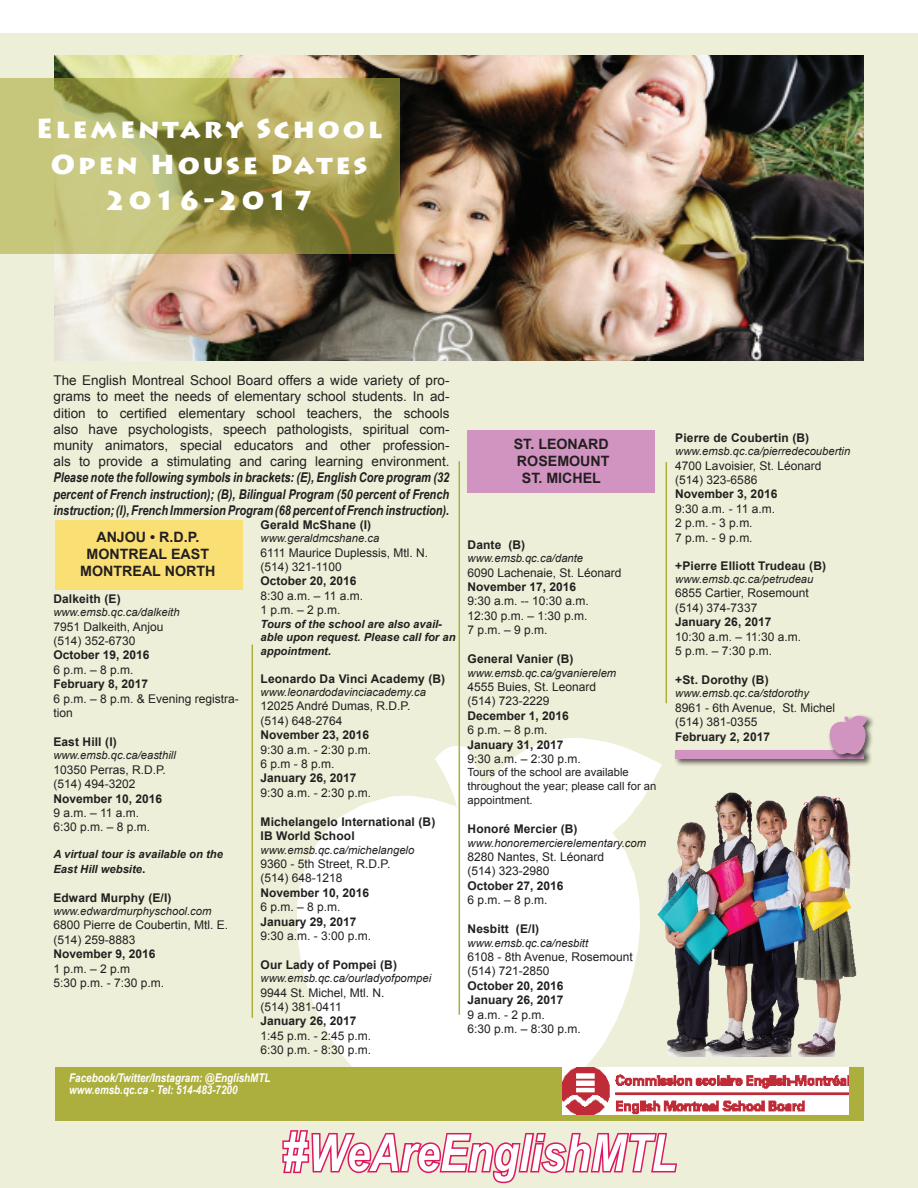
<style>
.page{position:relative;width:918px;height:1188px;background:#fff}
.page>*{position:absolute;margin:0;border:0;box-sizing:border-box;transform-origin:0 0}
.t1{font:italic 700 51px "Arial Narrow";color:#fff}
.t2{font:900 27px/36px "Lithos Pro";letter-spacing:.1em;color:#fff;text-align:center}
.t3{font:700 14.25px/17.1px "Arial";color:#231f20;text-align:center}
.t4{font:13.5px/16.2px "Arial";color:#231f20;text-align:justify}
.t5{font:italic 700 13.5px/16.2px "Arial Narrow";color:#231f20;text-align:justify}
.t6{font:12px/14.4px "Arial";color:#231f20}
.t7{font:700 12px/14.4px "Arial";color:#231f20}
.t8{font:italic 700 12px/12px "Arial Narrow";color:#fff}
.t9{font:italic 11.25px "Arial";color:#231f20}
.t10{font:italic 700 11.25px/13.5px "Arial";color:#231f20}
.t11{font:11.25px/14px "Arial";color:#231f20}
.s1{font-style:normal;font-size:12px}
.s2{font-size:54px}
</style>
<div class="page">
<div style="left:0;top:33px;width:918px;height:1155px;background:#eeefd8"></div>
<svg style="left:435px;top:738px;width:227px;height:58px;fill:#fff"></svg>
<div style="left:503px;top:764px;width:124px;height:32px;background:#fff"></div>
<svg style="left:297px;top:796px;width:335px;height:271px;fill:#fff"></svg>
<div style="left:371px;top:847px;width:243px;height:220px;background:#fff"></div>
<div style="left:378px;top:850px;width:49px;height:48px;background:#fff"></div>
<svg style="left:438px;top:886px;width:23px;height:22px"></svg>
<div style="left:467px;top:430px;width:187px;height:62px;background:#d194c1"></div>
<div style="left:55px;top:520px;width:188px;height:69px;background:#fae074"></div>
<img style="left:54px;top:55px;width:810px;height:306px">
<div style="left:673px;top:748px;width:200px;height:19px;background:#231f20;opacity:.75"></div>
<div style="left:675px;top:750px;width:189px;height:8px;background:#d194c1"></div>
<div style="left:828px;top:714px;width:47px;height:48px;background:#231f20;opacity:.75"></div>
<svg style="left:830px;top:716px;width:38px;height:38px"></svg>
<hr style="left:459px;top:461px;width:1px;height:554px;background:#acaf3d">
<svg style="left:0;top:78px;width:400px;height:175px;background:#aca95f"></svg>
<hr style="left:252px;top:645px;width:1px;height:373px;background:#acaf3d">
<hr style="left:666px;top:462px;width:1px;height:241px;background:#acaf3d">
<div style="left:55px;top:1067px;width:809px;height:54px;background:#acaf3d"></div>
<img style="left:562px;top:1067px;width:287px;height:47px">
<img style="left:632px;top:783px;width:225px;height:274px">
<svg style="left:282px;top:1109px;width:397px;height:75px"></svg>
<h2 class="t2" style="left:36px;top:111px;width:348px">Elementary School<br>Open House Dates<br>2016-2017</h2>
<p class="t4" style="left:54px;top:373px;width:397px">The English Montreal School Board offers a wide variety of pro&shy;grams to meet the needs of elementary school students. In ad&shy;dition to certified elementary school teachers, the schools also have psychologists, speech pathologists, spiritual com&shy;munity animators, special educators and other profession&shy;als to provide a stimulating and caring learning environment.</p>
<p class="t5" style="left:53px;top:469px;width:398px">Please note the following symbols in brackets: (E), English Core program (32 percent of French instruction); (B), Bilingual Program (50 percent of French instruction; (I), French Immersion Program (68 percent of French instruction).</p>
<p class="t3" style="left:80px;top:529px;width:137px">Anjou • R.D.P.<br>Montreal East<br>Montreal North</p>
<p class="t7" style="left:53px;top:592px;width:69px">Dalkeith (E)</p>
<p class="t9" style="left:53px;top:605px;width:128px">www.emsb.qc.ca/dalkeith</p>
<p class="t6" style="left:53px;top:619px;width:112px">7951 Dalkeith, Anjou (514) 352-6730</p>
<p class="t7" style="left:53px;top:648px;width:98px">October 19, 2016</p>
<p class="t6" style="left:53px;top:663px;width:82px">6 p.m. – 8 p.m.</p>
<p class="t7" style="left:53px;top:677px;width:96px">February 8, 2017</p>
<p class="t6" style="left:53px;top:691px;width:187px">6 p.m. – 8 p.m. &amp; Evening registra&shy;tion</p>
<p class="t7" style="left:53px;top:735px;width:65px">East Hill (I)</p>
<p class="t9" style="left:53px;top:748px;width:124px">www.emsb.qc.ca/easthill</p>
<p class="t6" style="left:53px;top:762px;width:114px">10350 Perras, R.D.P. (514) 494-3202</p>
<p class="t7" style="left:53px;top:791px;width:110px">November 10, 2016</p>
<p class="t6" style="left:53px;top:806px;width:98px">9 a.m. – 11 a.m.<br>6:30 p.m. – 8 p.m.</p>
<p class="t10" style="left:53px;top:848px;width:171px;line-height:14.4px">A virtual tour is available on the<br>East Hill website<span class="s1">.</span></p>
<p class="t7" style="left:53px;top:890px;width:120px">Edward Murphy (E/I)</p>
<p class="t9" style="left:53px;top:904px;width:160px">www.edwardmurphyschool.com</p>
<p class="t6" style="left:53px;top:918px;width:176px">6800 Pierre de Coubertin, Mtl. E. (514) 259-8883</p>
<p class="t7" style="left:53px;top:947px;width:104px">November 9, 2016</p>
<p class="t6" style="left:53px;top:961px;width:112px">1 p.m. – 2 p.m<br>5:30 p.m. - 7:30 p.m.</p>
<p class="t7" style="left:261px;top:518px;width:112px">Gerald McShane (I)</p>
<p class="t9" style="left:261px;top:531px;width:120px">www.geraldmcshane.ca</p>
<p class="t6" style="left:261px;top:545px;width:169px">6111 Maurice Duplessis, Mtl. N. (514) 321-1100</p>
<p class="t7" style="left:261px;top:574px;width:98px">October 20, 2016</p>
<p class="t6" style="left:261px;top:588px;width:104px">8:30 a.m. – 11 a.m.<br>1 p.m. – 2 p.m.</p>
<p class="t10" style="left:261px;top:617px;width:197px">Tours of the school are also avail&shy;able upon request. Please call for an appointment.</p>
<p class="t7" style="left:261px;top:671px;width:186px">Leonardo Da Vinci Academy (B)</p>
<p class="t9" style="left:261px;top:685px;width:167px">www.leonardodavinciacademy.ca</p>
<p class="t6" style="left:261px;top:699px;width:151px">12025 André Dumas, R.D.P. (514) 648-2764</p>
<p class="t7" style="left:261px;top:728px;width:110px">November 23, 2016</p>
<p class="t6" style="left:261px;top:742px;width:112px">9:30 a.m. - 2:30 p.m.<br>6 p.m - 8 p.m.</p>
<p class="t7" style="left:261px;top:771px;width:98px">January 26, 2017</p>
<p class="t6" style="left:261px;top:786px;width:112px">9:30 a.m. - 2:30 p.m.</p>
<p class="t7" style="left:261px;top:815px;width:176px">Michelangelo International (B)<br>IB World School</p>
<p class="t9" style="left:261px;top:842px;width:155px">www.emsb.qc.ca/michelangelo</p>
<p class="t6" style="left:261px;top:857px;width:131px">9360 - 5th Street, R.D.P. (514) 648-1218</p>
<p class="t7" style="left:261px;top:886px;width:110px">November 10, 2016</p>
<p class="t6" style="left:261px;top:900px;width:82px">6 p.m. – 8 p.m.</p>
<p class="t7" style="left:261px;top:914px;width:98px">January 29, 2017</p>
<p class="t6" style="left:261px;top:929px;width:112px">9:30 a.m. - 3:00 p.m.</p>
<p class="t7" style="left:261px;top:958px;width:138px">Our Lady of Pompei (B)</p>
<p class="t9" style="left:261px;top:971px;width:172px">www.emsb.qc.ca/ourladyofpompei</p>
<p class="t6" style="left:261px;top:985px;width:126px">9944 St. Michel, Mtl. N. (514) 381-0411</p>
<p class="t7" style="left:261px;top:1014px;width:98px">January 26, 2017</p>
<p class="t6" style="left:261px;top:1029px;width:112px">1:45 p.m. - 2:45 p.m.<br>6:30 p.m. - 8:30 p.m.</p>
<p class="t8" style="left:69px;top:1071px;width:203px">Facebook/Twitter/Instagram: @EnglishMTL www.emsb.qc.ca - Tel: 514-483-7200</p>
<p class="t3" style="left:514px;top:436px;width:76px">St. Leonard</p>
<p class="t3" style="left:517px;top:453px;width:94px">Rosemount</p>
<p class="t3" style="left:522px;top:470px;width:81px">St. Michel</p>
<p class="t7" style="left:468px;top:538px;width:59px">Dante (B)</p>
<p class="t9" style="left:468px;top:551px;width:117px">www.emsb.qc.ca/dante</p>
<p class="t6" style="left:468px;top:565px;width:156px">6090 Lachenaie, St. Léonard</p>
<p class="t7" style="left:468px;top:580px;width:110px">November 17, 2016</p>
<p class="t6" style="left:468px;top:594px;width:123px;text-align:justify">9:30 a.m. -- 10:30 a.m.<br>12:30 p.m. – 1:30 p.m.<br>7 p.m. – 9 p.m.</p>
<p class="t7" style="left:468px;top:652px;width:108px">General Vanier (B)</p>
<p class="t9" style="left:468px;top:665px;width:150px">www.emsb.qc.ca/gvanierelem</p>
<p class="t6" style="left:468px;top:680px;width:130px">4555 Buies, St. Leonard (514) 723-2229</p>
<p class="t7" style="left:468px;top:709px;width:103px">December 1, 2016</p>
<p class="t6" style="left:468px;top:723px;width:82px">6 p.m. – 8 p.m.</p>
<p class="t7" style="left:468px;top:737px;width:98px">January 31, 2017</p>
<p class="t6" style="left:468px;top:752px;width:115px">9:30 a.m. – 2:30 p.m.</p>
<p class="t11" style="left:468px;top:766px;width:190px">Tours of the school are available throughout the year; please call for an appointment.</p>
<p class="t7" style="left:468px;top:822px;width:112px">Honoré Mercier (B)</p>
<p class="t9" style="left:468px;top:835px;width:180px">www.honoremercierelementary.com</p>
<p class="t6" style="left:468px;top:850px;width:138px">8280 Nantes, St. Léonard (514) 323-2980</p>
<p class="t7" style="left:468px;top:879px;width:98px">October 27, 2016</p>
<p class="t6" style="left:468px;top:893px;width:82px">6 p.m. – 8 p.m.</p>
<p class="t7" style="left:468px;top:922px;width:73px">Nesbitt (E/I)</p>
<p class="t9" style="left:468px;top:935px;width:122px">www.emsb.qc.ca/nesbitt</p>
<p class="t6" style="left:468px;top:950px;width:167px">6108 - 8th Avenue, Rosemount (514) 721-2850</p>
<p class="t7" style="left:468px;top:979px;width:98px">October 20, 2016<br>January 26, 2017</p>
<p class="t6" style="left:468px;top:1007px;width:115px">9 a.m. - 2 p.m.<br>6:30 p.m. – 8:30 p.m.</p>
<p class="t7" style="left:675px;top:431px;width:135px">Pierre de Coubertin (B)</p>
<p class="t9" style="left:675px;top:444px;width:177px">www.emsb.qc.ca/pierredecoubertin</p>
<p class="t6" style="left:675px;top:458px;width:148px">4700 Lavoisier, St. Léonard (514) 323-6586</p>
<p class="t7" style="left:675px;top:487px;width:104px">November 3, 2016</p>
<p class="t6" style="left:675px;top:502px;width:101px">9:30 a.m. - 11 a.m.<br>2 p.m. - 3 p.m.<br>7 p.m. - 9 p.m.</p>
<p class="t7" style="left:675px;top:558px;width:152px">+Pierre Elliott Trudeau (B)</p>
<p class="t9" style="left:675px;top:572px;width:140px">www.emsb.qc.ca/petrudeau</p>
<p class="t6" style="left:675px;top:586px;width:135px">6855 Cartier, Rosemount (514) 374-7337</p>
<p class="t7" style="left:675px;top:615px;width:98px">January 26, 2017</p>
<p class="t6" style="left:675px;top:629px;width:127px">10:30 a.m. – 11:30 a.m.<br>5 p.m. – 7:30 p.m.</p>
<p class="t7" style="left:675px;top:673px;width:95px">+St. Dorothy (B)</p>
<p class="t9" style="left:675px;top:686px;width:135px">www.emsb.qc.ca/stdorothy</p>
<p class="t6" style="left:675px;top:700px;width:161px">8961 - 6th Avenue, St. Michel (514) 381-0355</p>
<p class="t7" style="left:675px;top:729px;width:96px">February 2, 2017</p>
<h1 class="t1" style="left:283px;top:1115px;width:395px"><span class="s2">#</span>WeAreEnglishMTL</h1>
</div>
